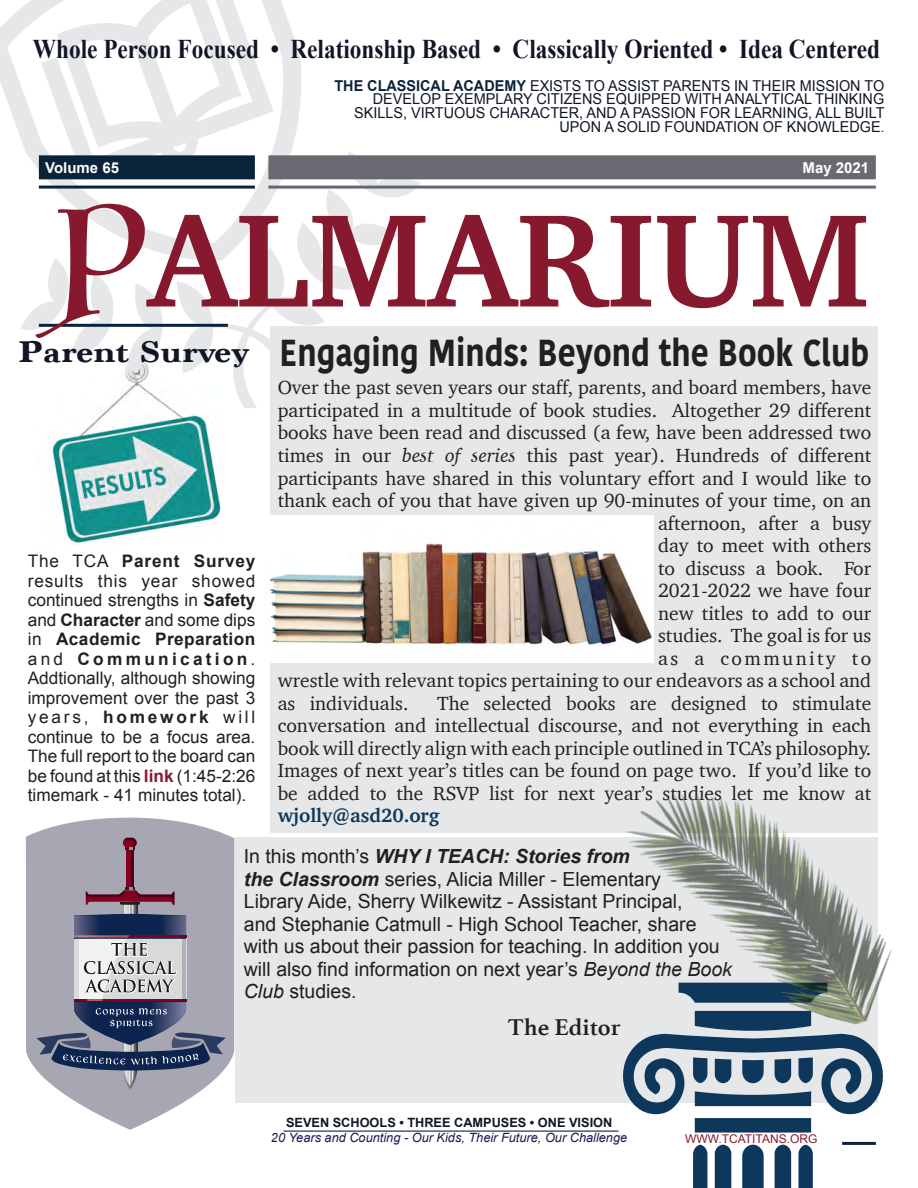
<style>
.page{position:relative;width:918px;height:1188px;background:#fff}
.page>*{position:absolute;margin:0;border:0;box-sizing:border-box;transform-origin:0 0}
.t1{font:700 135px "Charter";color:#87192e}
.t2{font:700 37.5px "Kohinoor Bangla";color:#231f20;scale:.84 1}
.t3{font:700 31.5px "Marion";color:#101625;scale:1.17 1}
.t4{font:700 27px "Times New Roman";color:#101625;scale:.86 1}
.t5{font:700 24px "Athelas";color:#231f20}
.t6{font:19.5px/22.5px "Charter";color:#231f20;text-align:justify}
.t7{font:19.5px/22.5px "Arial";color:#231f20}
.t8{font:700 19.5px "Charter";color:#0c385b}
.t9{font:19.5px "Charter";letter-spacing:.125em;color:#231f20}
.t10{font:17.25px/19.5px "Arial";color:#231f20;text-align:justify}
.t11{font:15px/13.8px "Arial";color:#101625;text-align:right;scale:.96 1}
.t12{font:700 15px "Arial";color:#fff}
.t13{font:italic 12.75px "Arial";color:#1f1a52}
.t14{font:700 12.75px "Arial";color:#101625}
.t15{font:12px "Arial";color:#87192e}
.s1{font-weight:700;color:#0b233a}
.s2{font-size:13.05px}
.s3{font-family:"Luminari";font-weight:400}
.s4{font-style:italic}
.s5{font-weight:700}
.s6{font-weight:700;color:#87192e}
.s7{font-weight:700;font-style:italic}
</style>
<div class="page">
<img style="left:49px;top:409px;width:173px;height:135px">
<svg style="left:0;top:9px;width:20px;height:126px;fill:#e6e7e9"></svg>
<svg style="left:20px;top:0;width:401px;height:409px"></svg>
<svg style="left:26px;top:818px;width:208px;height:312px;fill:#a6a7b2"></svg>
<div style="left:268px;top:155px;width:608px;height:24px;background:#696972"></div>
<div style="left:39px;top:155px;width:216px;height:24px;background:#0b233a"></div>
<hr style="left:268px;top:186px;width:608px;height:3px;background:#636773">
<hr style="left:39px;top:186px;width:216px;height:3px;background:#0b233a">
<hr style="left:39px;top:324px;width:189px;height:3px;background:#0b233a">
<div style="left:271px;top:326px;width:607px;height:506px;background:#e6e7e9"></div>
<div style="left:235px;top:837px;width:643px;height:265px;background:#e6e7e9"></div>
<hr style="left:842px;top:1142px;width:34px;height:3px;background:#0b233a">
<svg style="left:37px;top:838px;width:189px;height:251px;background:#8f8f9f"></svg>
<hr style="left:284px;top:1131px;width:335px;height:1px;background:#0b233a">
<svg style="left:623px;top:1093px;width:257px;height:40px"></svg>
<svg style="left:798px;top:1145px;width:15px;height:43px"></svg>
<svg style="left:775px;top:1145px;width:16px;height:43px"></svg>
<svg style="left:742px;top:1145px;width:22px;height:43px"></svg>
<svg style="left:715px;top:1145px;width:16px;height:43px"></svg>
<svg style="left:693px;top:1145px;width:14px;height:43px"></svg>
<img style="left:610px;top:795px;width:282px;height:298px">
<img style="left:268px;top:516px;width:386px;height:147px">
<h3 class="t4" style="left:33px;top:30px;width:987px">Whole Person Focused • Relationship Based • Classically Oriented • Idea Centered</h3>
<p class="t12" style="left:45px;top:157px;width:75px">Volume 65</p>
<p class="t11" style="left:334px;top:79px;width:574px"><span class="s1">THE CLASSICAL ACADEMY</span> EXISTS TO ASSIST PARENTS IN THEIR MISSION TO DEVELOP EXEMPLARY CITIZENS EQUIPPED WITH ANALYTICAL THINKING SKILLS, VIRTUOUS CHARACTER, AND A PASSION FOR LEARNING, ALL BUILT UPON A SOLID FOUNDATION OF KNOWLEDGE<span class="s2">.</span></p>
<p class="t12" style="left:803px;top:158px;width:68px">May 2021</p>
<h1 class="t1" style="left:57px;top:144px;width:814px"><span class="s3">P</span>ALMARIUM</h1>
<h2 class="t2" style="left:280px;top:320px;width:704px">Engaging Minds: Beyond the Book Club</h2>
<p class="t6" style="left:278px;top:376px;width:595px">Over the past seven years our staff, parents, and board members, have</p>
<p class="t6" style="left:278px;top:399px;width:595px">participated in a multitude of book studies. Altogether 29 different</p>
<p class="t6" style="left:278px;top:421px;width:595px">books have been read and discussed (a few, have been addressed two</p>
<p class="t6" style="left:278px;top:444px;width:595px">times in our <span class="s4">best of series</span> this past year). Hundreds of different</p>
<p class="t6" style="left:278px;top:466px;width:595px">participants have shared in this voluntary effort and I would like to</p>
<p class="t6" style="left:278px;top:489px;width:595px">thank each of you that have given up 90-minutes of your time, on an</p>
<p class="t6" style="left:658px;top:511px;width:215px">afternoon, after a busy</p>
<p class="t6" style="left:658px;top:534px;width:215px">day to meet with others</p>
<p class="t6" style="left:658px;top:556px;width:215px">to discuss a book. For</p>
<p class="t6" style="left:658px;top:579px;width:215px">2021-2022 we have four</p>
<p class="t6" style="left:658px;top:601px;width:215px">new titles to add to our</p>
<p class="t6" style="left:658px;top:624px;width:215px">studies. The goal is for us</p>
<p class="t9" style="left:658px;top:641px;width:215px">as a community to</p>
<p class="t6" style="left:278px;top:669px;width:595px">wrestle with relevant topics pertaining to our endeavors as a school and</p>
<p class="t6" style="left:278px;top:691px;width:132px">as individuals.</p>
<h3 class="t3" style="left:18px;top:333px;width:199px">Parent Survey</h3>
<p class="t10" style="left:28px;top:552px;width:229px">The TCA <span class="s5">Parent Survey </span>results this year showed continued strengths in <span class="s5">Safety </span>and <span class="s5">Character</span> and some dips in <span class="s5">Academic Preparation </span>and <span class="s5">Communication</span>.<br>Addtionally, although showing improvement over the past 3 years, <span class="s5">homework</span> will continue to be a focus area.<br>The full report to the board can be found at this <span class="s6">link</span> (1:45-2:26 timemark - 41 minutes total).</p>
<p class="t6" style="left:278px;top:691px;width:595px;text-indent:159px">The selected books are designed to stimulate conversation and intellectual discourse, and not everything in each book will directly align with each principle outlined in TCA’s philosophy.<br>Images of next year’s titles can be found on page two. If you’d like to be added to the RSVP list for next year’s studies let me know at</p>
<p class="t8" style="left:278px;top:799px;width:163px">wjolly@asd20.org</p>
<p class="t7" style="left:244px;top:845px;width:490px">In this month’s <span class="s7">WHY I TEACH: Stories from<br>the Classroom</span> series, Alicia Miller - Elementary<br>Library Aide, Sherry Wilkewitz - Assistant Principal,<br>and Stephanie Catmull - High School Teacher, share with us about their passion for teaching. In addition you will also find information on next year’s <span class="s4">Beyond the Book Club</span> studies.</p>
<p class="t5" style="left:508px;top:1008px;width:114px">The Editor</p>
<p class="t14" style="left:286px;top:1114px;width:328px">SEVEN SCHOOLS • THREE CAMPUSES • ONE VISION</p>
<p class="t13" style="left:271px;top:1130px;width:358px">20 Years and Counting - Our Kids, Their Future, Our Challenge</p>
<p class="t15" style="left:685px;top:1131px;width:134px">WWW.TCATITANS.ORG</p>
</div>
